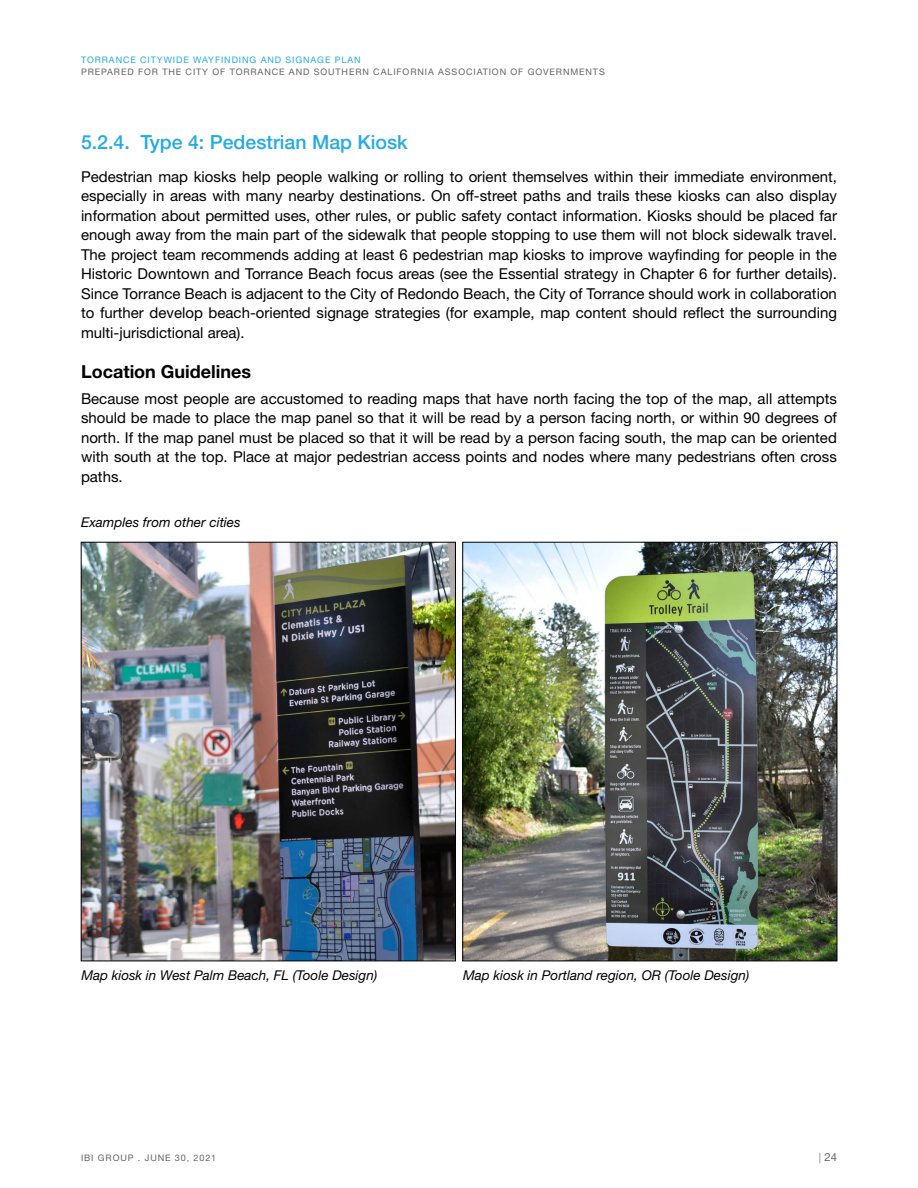
<style>
.page{position:relative;width:918px;height:1188px;background:#fff}
.page>*{position:absolute;margin:0;border:0;box-sizing:border-box;transform-origin:0 0}
.t1{font:500 19.5px "Helvetica Neue LT Std";color:#25aae2}
.t2{font:700 18px "Helvetica Neue LT Std";color:#000}
.t3{font:15px/19.5px "Helvetica Neue LT Std";color:#000;text-align:justify}
.t4{font:italic 13.5px "Helvetica Neue LT Std";color:#000}
.t5{font:11.25px "Helvetica Neue LT Std";color:#636466}
.t6{font:9px "Helvetica Neue LT Std";letter-spacing:.1em;color:#636466}
.t7{font:9px "Helvetica Neue LT Std";letter-spacing:.1em;color:#25aae2}
.s1{font-weight:300;font-size:10.5px}
</style>
<div class="page">
<img style="left:83px;top:544px;width:371px;height:415px">
<div style="left:81px;top:542px;width:375px;height:419px;border:1px solid #000"></div>
<img style="left:465px;top:544px;width:370px;height:415px">
<div style="left:463px;top:542px;width:374px;height:419px;border:1px solid #000"></div>
<p class="t7" style="left:81px;top:55px;width:281px">TORRANCE CITYWIDE WAYFINDING AND SIGNAGE PLAN</p>
<p class="t6" style="left:81px;top:67px;width:525px">PREPARED FOR THE CITY OF TORRANCE AND SOUTHERN CALIFORNIA ASSOCIATION OF GOVERNMENTS</p>
<p class="t1" style="left:81px;top:130px;width:328px">5.2.4. Type 4: Pedestrian Map Kiosk</p>
<p class="t3" style="left:81px;top:167px;width:758px">Pedestrian map kiosks help people walking or rolling to orient themselves within their immediate environment, especially in areas with many nearby destinations. On off-street paths and trails these kiosks can also display information about permitted uses, other rules, or public safety contact information. Kiosks should be placed far enough away from the main part of the sidewalk that people stopping to use them will not block sidewalk travel.<br>The project team recommends adding at least 6 pedestrian map kiosks to improve wayfinding for people in the Historic Downtown and Torrance Beach focus areas (see the Essential strategy in Chapter 6 for further details).<br>Since Torrance Beach is adjacent to the City of Redondo Beach, the City of Torrance should work in collaboration to further develop beach-oriented signage strategies (for example, map content should reflect the surrounding multi-jurisdictional area).</p>
<p class="t2" style="left:81px;top:360px;width:172px">Location Guidelines</p>
<p class="t3" style="left:81px;top:389px;width:758px">Because most people are accustomed to reading maps that have north facing the top of the map, all attempts should be made to place the map panel so that it will be read by a person facing north, or within 90 degrees of north. If the map panel must be placed so that it will be read by a person facing south, the map can be oriented with south at the top. Place at major pedestrian access points and nodes where many pedestrians often cross paths.</p>
<p class="t4" style="left:81px;top:514px;width:161px">Examples from other cities</p>
<p class="t4" style="left:81px;top:967px;width:298px">Map kiosk in West Palm Beach, FL (Toole Design)</p>
<p class="t4" style="left:463px;top:967px;width:288px">Map kiosk in Portland region, OR (Toole Design)</p>
<p class="t6" style="left:81px;top:1152px;width:137px">IBI GROUP . JUNE 30, 2021</p>
<p class="t5" style="left:819px;top:1150px;width:20px"><span class="s1">|</span> 24</p>
</div>
